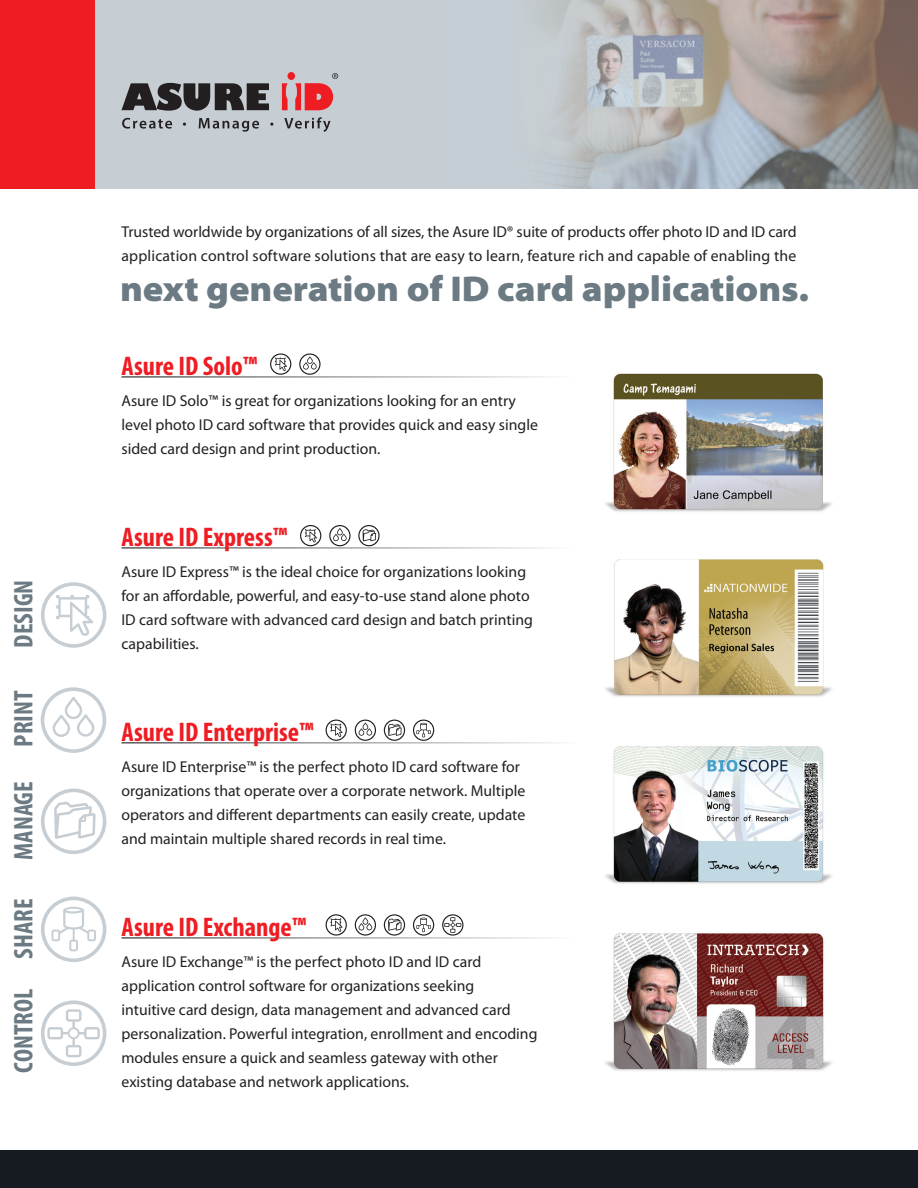
<style>
.page{position:relative;width:918px;height:1188px;background:#fff}
.page>*{position:absolute;margin:0;border:0;box-sizing:border-box;transform-origin:0 0}
.t1{font:900 semi-expanded 36px "Myriad Pro";color:#6b7a83}
.t2{font:700 condensed 27px "Myriad Pro";color:#ee1d23}
.t3{font:700 condensed 27px "Myriad Pro";color:#6b7a83}
.t4{font:15.75px/24px "Myriad Pro";color:#231f20}
</style>
<div class="page">
<div style="left:93px;top:0;width:825px;height:189px;background:#c6ced4"></div>
<div style="left:0;top:0;width:94px;height:189px;background:#ee1d23"></div>
<div style="left:0;top:1150px;width:918px;height:38px;background:#161b21"></div>
<svg style="left:122px;top:83px;width:147px;height:28px"></svg>
<div style="left:288px;top:72px;width:7px;height:8px;background:#ee1d23;border-radius:50%"></div>
<svg style="left:282px;top:83px;width:6px;height:27px"></svg>
<svg style="left:122px;top:118px;width:50px;height:11px"></svg>
<svg style="left:199px;top:118px;width:60px;height:14px"></svg>
<svg style="left:284px;top:117px;width:47px;height:15px"></svg>
<svg style="left:295px;top:73px;width:43px;height:37px"></svg>
<img style="left:605px;top:373px;width:227px;height:139px">
<img style="left:605px;top:559px;width:227px;height:138px">
<img style="left:605px;top:746px;width:227px;height:138px">
<img style="left:605px;top:933px;width:227px;height:138px">
<svg style="left:41px;top:1000px;width:66px;height:66px"></svg>
<svg style="left:41px;top:582px;width:66px;height:66px"></svg>
<svg style="left:41px;top:788px;width:66px;height:66px"></svg>
<svg style="left:40px;top:687px;width:66px;height:66px"></svg>
<svg style="left:41px;top:896px;width:66px;height:66px"></svg>
<img style="left:538px;top:0;width:380px;height:189px">
<svg style="left:442px;top:914px;width:22px;height:22px"></svg>
<svg style="left:326px;top:914px;width:21px;height:22px"></svg>
<svg style="left:384px;top:914px;width:21px;height:22px"></svg>
<svg style="left:355px;top:914px;width:21px;height:22px"></svg>
<svg style="left:413px;top:914px;width:21px;height:22px"></svg>
<svg style="left:326px;top:719px;width:21px;height:22px"></svg>
<svg style="left:384px;top:719px;width:21px;height:22px"></svg>
<svg style="left:355px;top:719px;width:21px;height:22px"></svg>
<svg style="left:413px;top:720px;width:21px;height:21px"></svg>
<svg style="left:300px;top:525px;width:21px;height:21px"></svg>
<svg style="left:358px;top:525px;width:22px;height:21px"></svg>
<svg style="left:329px;top:525px;width:22px;height:21px"></svg>
<svg style="left:270px;top:353px;width:21px;height:22px"></svg>
<svg style="left:299px;top:353px;width:22px;height:22px"></svg>
<h2 class="t3" style="left:7px;top:648px;width:69px;rotate:-90deg">DESIGN</h2>
<h2 class="t3" style="left:7px;top:747px;width:58px;rotate:-90deg">PRINT</h2>
<h2 class="t3" style="left:7px;top:860px;width:80px;rotate:-90deg">MANAGE</h2>
<h2 class="t3" style="left:7px;top:1073px;width:176px;rotate:-90deg">CONTROL SHARE</h2>
<p class="t4" style="left:122px;top:219px;width:677px">Trusted worldwide by organizations of all sizes, the Asure ID® suite of products offer photo ID and ID card application control software solutions that are easy to learn, feature rich and capable of enabling the</p>
<h1 class="t1" style="left:120px;top:268px;width:690px">next generation of ID card applications.</h1>
<h2 class="t2" style="left:122px;top:349px;width:137px">Asure ID Solo™</h2>
<p class="t4" style="left:122px;top:389px;width:418px">Asure ID Solo™ is great for organizations looking for an entry level photo ID card software that provides quick and easy single sided card design and print production.</p>
<h2 class="t2" style="left:122px;top:520px;width:167px">Asure ID Express™</h2>
<p class="t4" style="left:122px;top:560px;width:413px">Asure ID Express™ is the ideal choice for organizations looking for an affordable, powerful, and easy-to-use stand alone photo ID card software with advanced card design and batch printing capabilities.</p>
<h2 class="t2" style="left:122px;top:715px;width:194px">Asure ID Enterprise™</h2>
<p class="t4" style="left:122px;top:755px;width:405px">Asure ID Enterprise™ is the perfect photo ID card software for organizations that operate over a corporate network. Multiple operators and different departments can easily create, update and maintain multiple shared records in real time.</p>
<h2 class="t2" style="left:122px;top:910px;width:186px">Asure ID Exchange™</h2>
<p class="t4" style="left:122px;top:950px;width:418px">Asure ID Exchange™ is the perfect photo ID and ID card application control software for organizations seeking<br>intuitive card design, data management and advanced card personalization. Powerful integration, enrollment and encoding modules ensure a quick and seamless gateway with other existing database and network applications.</p>
</div>
